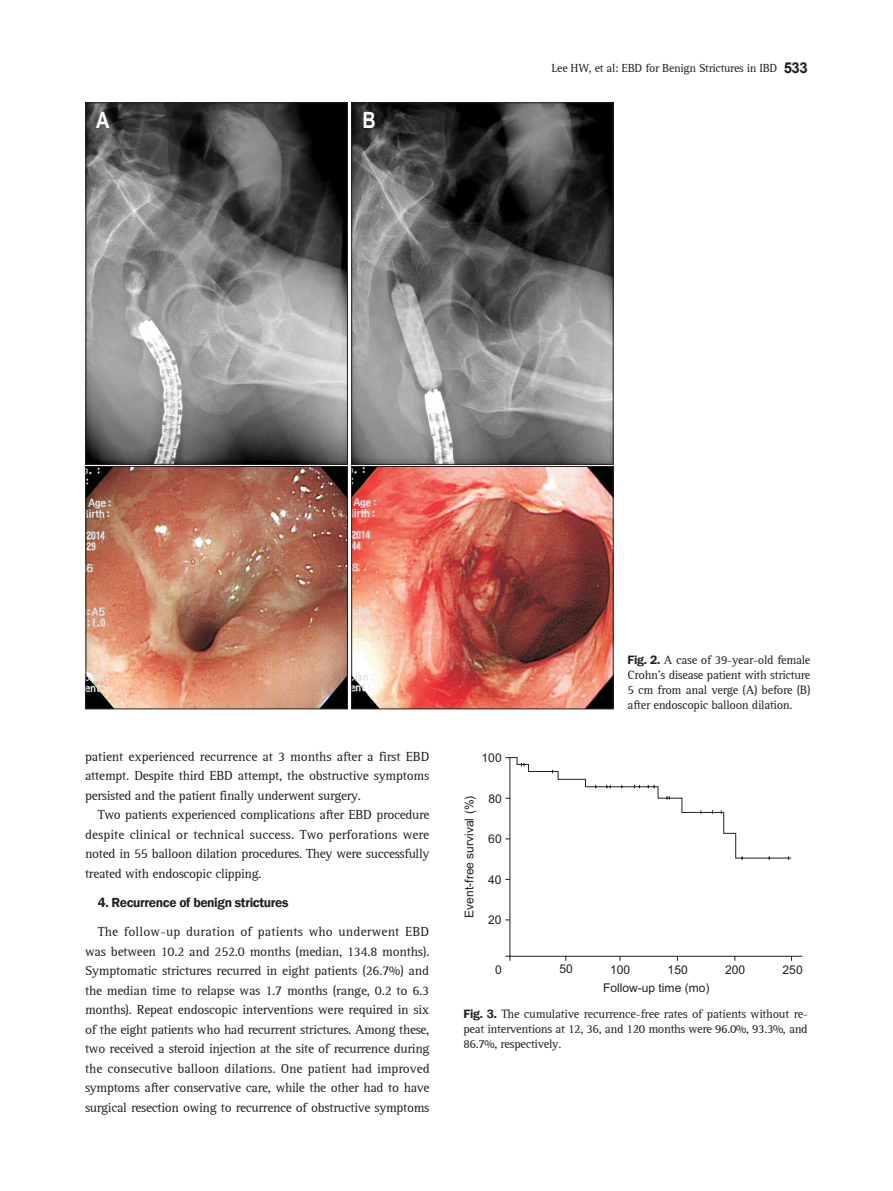
<style>
.page{position:relative;width:893px;height:1191px;background:#fff}
.page>*{position:absolute;margin:0;border:0;box-sizing:border-box;transform-origin:0 0}
.t1{font:700 22.5px "Arial Narrow";color:#fff}
.t2{font:13.5px/19.5px "Rotisser";letter-spacing:-.025em;color:#231f20;text-align:justify}
.t3{font:600 13.5px "Franklin Gothic";letter-spacing:-.025em;color:#231f20}
.t4{font:12.45px/15px "Rotisser";letter-spacing:-.025em;color:#231f20;text-align:justify}
.t5{font:12px "Arial";color:#231f20}
.t6{font:12px "Rotisser";letter-spacing:-.025em;color:#231f20}
.s1{font-family:"Arial";font-weight:700;font-size:15px}
.s2{font-family:"Franklin Gothic";font-weight:600}
</style>
<div class="page">
<svg style="left:509px;top:757px;width:283px;height:204px"></svg>
<img style="left:88px;top:104px;width:258px;height:358px">
<div style="left:86px;top:102px;width:262px;height:362px;border:1px solid #231f20"></div>
<img style="left:353px;top:104px;width:258px;height:358px">
<div style="left:351px;top:102px;width:262px;height:362px;border:1px solid #231f20"></div>
<img style="left:85px;top:466px;width:529px;height:243px">
<h1 class="t1" style="left:96px;top:107px;width:15px">A</h1>
<h1 class="t1" style="left:362px;top:107px;width:15px">B</h1>
<p class="t6" style="left:552px;top:61px;width:258px">Lee HW, et al: EBD for Benign Strictures in IBD <span class="s1">533</span></p>
<p class="t2" style="left:85px;top:747px;width:346px">patient experienced recurrence at 3 months after a first EBD attempt. Despite third EBD attempt, the obstructive symptoms persisted and the patient finally underwent surgery.</p>
<p class="t2" style="left:85px;top:805px;width:346px;text-indent:13px">Two patients experienced complications after EBD procedure despite clinical or technical success. Two perforations were noted in 55 balloon dilation procedures. They were successfully treated with endoscopic clipping.</p>
<p class="t3" style="left:98px;top:894px;width:192px">4. Recurrence of benign strictures</p>
<p class="t2" style="left:85px;top:922px;width:346px;text-indent:13px">The follow-up duration of patients who underwent EBD was between 10.2 and 252.0 months (median, 134.8 months).<br>Symptomatic strictures recurred in eight patients (26.7%) and the median time to relapse was 1.7 months (range, 0.2 to 6.3 months). Repeat endoscopic interventions were required in six of the eight patients who had recurrent strictures. Among these, two received a steroid injection at the site of recurrence during the consecutive balloon dilations. One patient had improved symptoms after conservative care, while the other had to have surgical resection owing to recurrence of obstructive symptoms</p>
<p class="t5" style="left:482px;top:753px;width:22px">100</p>
<p class="t5" style="left:488px;top:793px;width:15px">80</p>
<p class="t5" style="left:465px;top:917px;width:123px;rotate:-90deg">Event-free survival (%)</p>
<p class="t5" style="left:488px;top:834px;width:15px">60</p>
<p class="t5" style="left:488px;top:875px;width:15px">40</p>
<p class="t5" style="left:488px;top:915px;width:15px">20</p>
<p class="t4" style="left:628px;top:653px;width:184px"><span class="s2">Fig. 2.</span> A case of 39-year-old female Crohn’s disease patient with stricture 5 cm from anal verge (A) before (B) after endoscopic balloon dilation.</p>
<p class="t5" style="left:559px;top:964px;width:15px">50</p>
<p class="t5" style="left:610px;top:964px;width:22px">100</p>
<p class="t5" style="left:668px;top:964px;width:22px">150</p>
<p class="t5" style="left:725px;top:964px;width:22px">200</p>
<p class="t4" style="left:463px;top:1006px;width:346px"><span class="s2">Fig. 3.</span> The cumulative recurrence-free rates of patients without re&shy;peat interventions at 12, 36, and 120 months were 96.0%, 93.3%, and 86.7%, respectively.</p>
<p class="t5" style="left:783px;top:964px;width:22px">250</p>
<p class="t5" style="left:495px;top:964px;width:8px">0</p>
<p class="t5" style="left:603px;top:983px;width:108px">Follow-up time (mo)</p>
</div>
